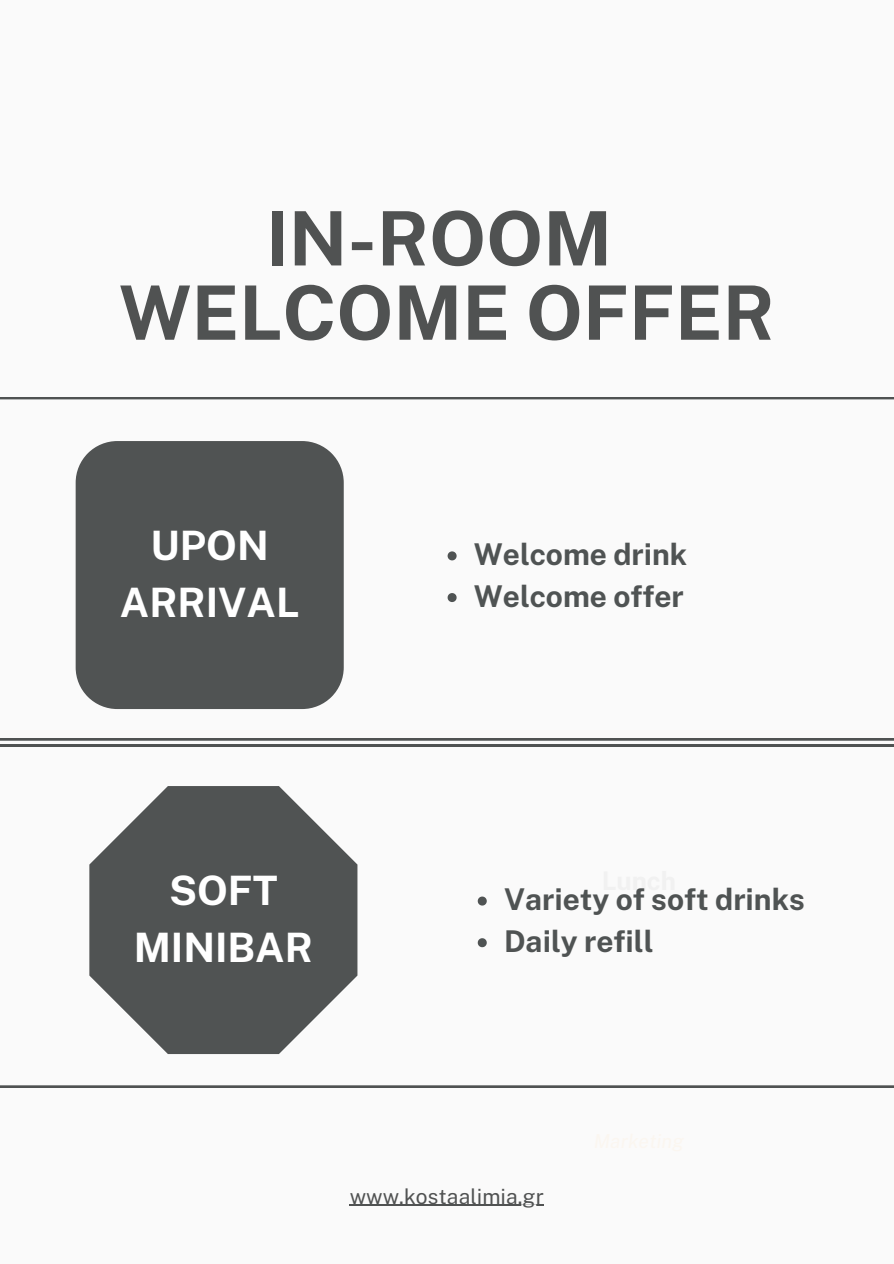
<style>
.page{position:relative;width:894px;height:1264px;background:#fff}
.page>*{position:absolute;margin:0;border:0;box-sizing:border-box;transform-origin:0 0}
.t1{font:700 75px/74.2px "Public Sans";color:#505252;text-align:center}
.t2{font:700 40.5px/56.2px "Public Sans";color:#fff;text-align:center}
.t3{font:700 30px/41.7px "Public Sans";color:#4f5353}
.t4{font:21px "Public Sans";color:#505252}
</style>
<div class="page">
<div style="left:0;top:0;width:893px;height:1263px;background:#fafafa"></div>
<hr style="left:350px;top:1204px;width:193px;height:1px;background:#505252">
<svg style="left:0;top:397px;width:893px;height:278px"></svg>
<div style="left:76px;top:441px;width:267px;height:268px;background:#505353"></div>
<svg style="left:447px;top:551px;width:9px;height:9px"></svg>
<svg style="left:447px;top:593px;width:9px;height:9px"></svg>
<svg style="left:0;top:738px;width:893px;height:349px"></svg>
<svg style="left:89px;top:786px;width:268px;height:268px;fill:#505353"></svg>
<svg style="left:477px;top:896px;width:9px;height:9px"></svg>
<svg style="left:477px;top:938px;width:9px;height:9px"></svg>
<h1 class="t1" style="left:119px;top:196px;width:657px">IN-ROOM<br>WELCOME OFFER</h1>
<h2 class="t2" style="left:120px;top:515px;width:181px">UPON<br>ARRIVAL</h2>
<p class="t3" style="left:473px;top:531px;width:215px">Welcome drink<br>Welcome offer</p>
<h2 class="t2" style="left:134px;top:860px;width:181px">SOFT<br>MINIBAR</h2>
<p class="t3" style="left:504px;top:876px;width:302px">Variety of soft drinks<br>Daily refill</p>
<p class="t4" style="left:350px;top:1180px;width:195px">www.kostaalimia.gr</p>
</div>
